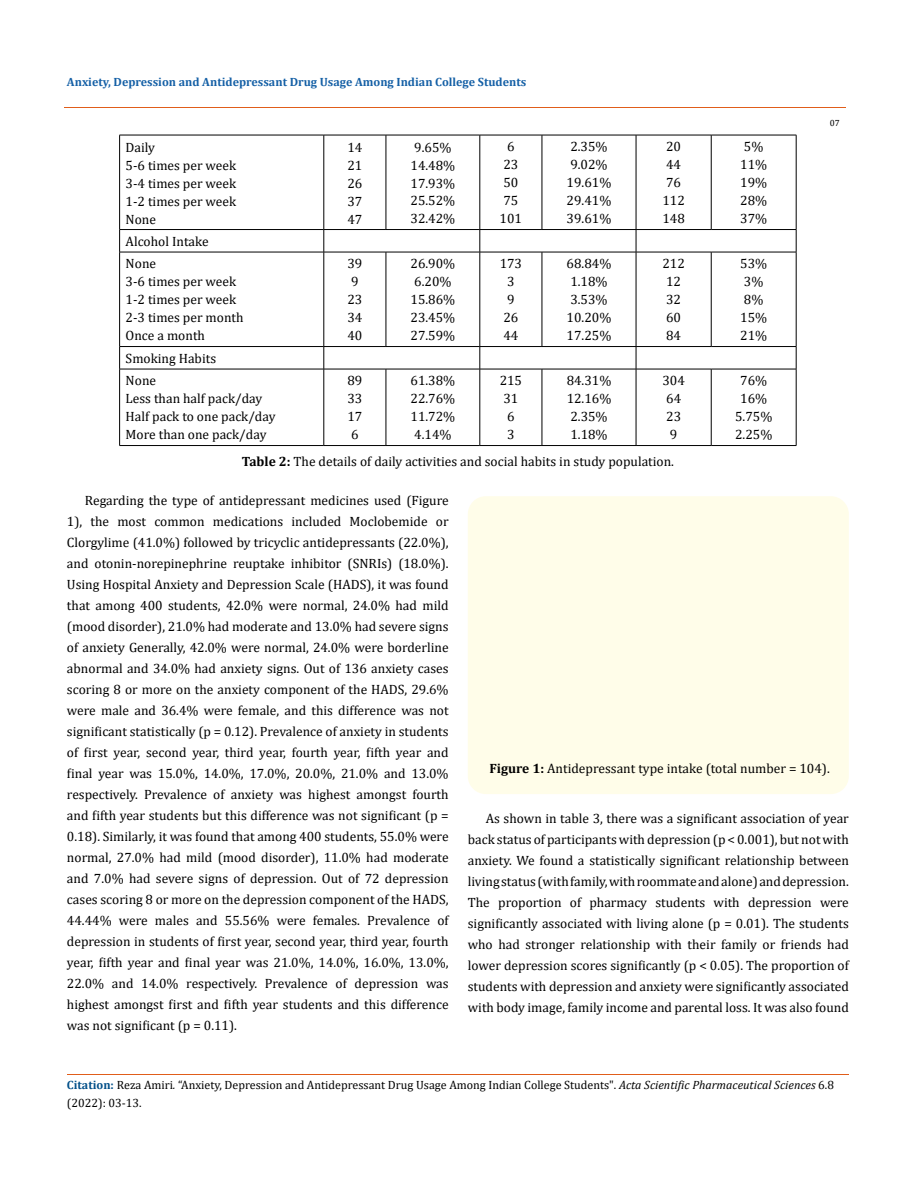
<style>
.page{position:relative;width:917px;height:1188px;background:#fff}
.page>*{position:absolute;margin:0;border:0;box-sizing:border-box;transform-origin:0 0}
.t1{font:13.5px/18px "Cambria";color:#000}
.t2{font:12px/18px "Cambria";color:#000}
.t3{font:700 12px "Cambria";color:#1560a6}
.t4{font:9px "Cambria";color:#000}
.s1{font-weight:700}
.s2{font-weight:700;color:#035089}
.s3{font-style:italic}
</style>
<div class="page">
<hr style="left:119px;top:135px;width:205px;height:1px;background:#000">
<hr style="left:119px;top:135px;width:1px;height:94px;background:#000">
<hr style="left:324px;top:135px;width:62px;height:1px;background:#000">
<hr style="left:323px;top:135px;width:1px;height:94px;background:#000">
<hr style="left:386px;top:135px;width:94px;height:1px;background:#000">
<hr style="left:385px;top:135px;width:1px;height:94px;background:#000">
<hr style="left:480px;top:135px;width:62px;height:1px;background:#000">
<hr style="left:479px;top:135px;width:1px;height:94px;background:#000">
<hr style="left:542px;top:135px;width:94px;height:1px;background:#000">
<hr style="left:541px;top:135px;width:1px;height:94px;background:#000">
<hr style="left:636px;top:135px;width:75px;height:1px;background:#000">
<hr style="left:635px;top:135px;width:1px;height:94px;background:#000">
<hr style="left:711px;top:135px;width:85px;height:1px;background:#000">
<hr style="left:711px;top:135px;width:1px;height:94px;background:#000">
<hr style="left:795px;top:135px;width:1px;height:94px;background:#000">
<hr style="left:119px;top:229px;width:205px;height:1px;background:#000">
<svg style="left:119px;top:230px;width:1px;height:22px"></svg>
<hr style="left:324px;top:229px;width:62px;height:1px;background:#000">
<svg style="left:323px;top:230px;width:1px;height:22px"></svg>
<hr style="left:386px;top:229px;width:94px;height:1px;background:#000">
<hr style="left:480px;top:229px;width:62px;height:1px;background:#000">
<svg style="left:479px;top:230px;width:1px;height:22px"></svg>
<hr style="left:542px;top:229px;width:94px;height:1px;background:#000">
<hr style="left:636px;top:229px;width:75px;height:1px;background:#000">
<svg style="left:635px;top:230px;width:1px;height:22px"></svg>
<hr style="left:711px;top:229px;width:85px;height:1px;background:#000">
<svg style="left:795px;top:230px;width:1px;height:22px"></svg>
<hr style="left:119px;top:252px;width:205px;height:1px;background:#000">
<hr style="left:119px;top:252px;width:1px;height:94px;background:#000">
<hr style="left:324px;top:252px;width:62px;height:1px;background:#000">
<hr style="left:323px;top:252px;width:1px;height:94px;background:#000">
<hr style="left:386px;top:252px;width:94px;height:1px;background:#000">
<hr style="left:385px;top:252px;width:1px;height:94px;background:#000">
<hr style="left:480px;top:252px;width:62px;height:1px;background:#000">
<hr style="left:479px;top:252px;width:1px;height:94px;background:#000">
<hr style="left:542px;top:252px;width:94px;height:1px;background:#000">
<hr style="left:541px;top:252px;width:1px;height:94px;background:#000">
<hr style="left:636px;top:252px;width:75px;height:1px;background:#000">
<hr style="left:635px;top:252px;width:1px;height:94px;background:#000">
<hr style="left:711px;top:252px;width:85px;height:1px;background:#000">
<hr style="left:711px;top:252px;width:1px;height:94px;background:#000">
<hr style="left:795px;top:252px;width:1px;height:94px;background:#000">
<hr style="left:119px;top:346px;width:205px;height:1px;background:#000">
<svg style="left:119px;top:347px;width:1px;height:22px"></svg>
<hr style="left:324px;top:346px;width:62px;height:1px;background:#000">
<svg style="left:323px;top:347px;width:1px;height:22px"></svg>
<hr style="left:386px;top:346px;width:94px;height:1px;background:#000">
<hr style="left:480px;top:346px;width:62px;height:1px;background:#000">
<svg style="left:479px;top:347px;width:1px;height:22px"></svg>
<hr style="left:542px;top:346px;width:94px;height:1px;background:#000">
<hr style="left:636px;top:346px;width:75px;height:1px;background:#000">
<svg style="left:635px;top:347px;width:1px;height:22px"></svg>
<hr style="left:711px;top:346px;width:85px;height:1px;background:#000">
<svg style="left:795px;top:347px;width:1px;height:22px"></svg>
<hr style="left:119px;top:369px;width:205px;height:1px;background:#000">
<hr style="left:119px;top:369px;width:1px;height:76px;background:#000">
<hr style="left:324px;top:369px;width:62px;height:1px;background:#000">
<hr style="left:323px;top:369px;width:1px;height:76px;background:#000">
<hr style="left:386px;top:369px;width:94px;height:1px;background:#000">
<hr style="left:385px;top:369px;width:1px;height:76px;background:#000">
<hr style="left:480px;top:369px;width:62px;height:1px;background:#000">
<hr style="left:479px;top:369px;width:1px;height:76px;background:#000">
<hr style="left:542px;top:369px;width:94px;height:1px;background:#000">
<hr style="left:541px;top:369px;width:1px;height:76px;background:#000">
<hr style="left:636px;top:369px;width:75px;height:1px;background:#000">
<hr style="left:635px;top:369px;width:1px;height:76px;background:#000">
<hr style="left:711px;top:369px;width:85px;height:1px;background:#000">
<hr style="left:711px;top:369px;width:1px;height:76px;background:#000">
<hr style="left:795px;top:369px;width:1px;height:76px;background:#000">
<hr style="left:119px;top:445px;width:205px;height:1px;background:#000">
<hr style="left:324px;top:445px;width:62px;height:1px;background:#000">
<hr style="left:386px;top:445px;width:94px;height:1px;background:#000">
<hr style="left:480px;top:445px;width:62px;height:1px;background:#000">
<hr style="left:542px;top:445px;width:94px;height:1px;background:#000">
<hr style="left:636px;top:445px;width:75px;height:1px;background:#000">
<hr style="left:711px;top:445px;width:85px;height:1px;background:#000">
<div style="left:468px;top:496px;width:380px;height:298px;background:#fffde9;border-radius:18px"></div>
<hr style="left:64px;top:108px;width:781px;height:1px;background:#e05d1a">
<hr style="left:67px;top:1074px;width:781px;height:1px;background:#e05d1a">
<p class="t3" style="left:67px;top:73px;width:461px">Anxiety, Depression and Antidepressant Drug Usage Among Indian College Students</p>
<p class="t1" style="left:126px;top:138px;width:112px">Daily<br>5-6 times per week<br>3-4 times per week<br>1-2 times per week<br>None</p>
<p class="t1" style="left:347px;top:138px;width:16px;text-align:justify">14<br>21<br>26<br>37<br>47</p>
<p class="t1" style="left:410px;top:138px;width:46px">9.65%<br>14.48%<br>17.93%<br>25.52%<br>32.42%</p>
<p class="t1" style="left:499px;top:138px;width:24px;text-align:center">6<br>23<br>50<br>75<br>101</p>
<p class="t1" style="left:566px;top:138px;width:46px">2.35%<br>9.02%<br>19.61%<br>29.41%<br>39.61%</p>
<p class="t1" style="left:662px;top:138px;width:24px">20<br>44<br>76<br>112<br>148</p>
<p class="t1" style="left:740px;top:138px;width:28px">5%<br>11%<br>19%<br>28%<br>37%</p>
<p class="t1" style="left:126px;top:230px;width:84px;line-height:22.5px">Alcohol Intake<br>None</p>
<p class="t1" style="left:126px;top:273px;width:119px">3-6 times per week<br>1-2 times per week<br>2-3 times per month<br>Once a month</p>
<p class="t1" style="left:347px;top:255px;width:16px">39<br>9<br>23<br>34<br>40</p>
<p class="t1" style="left:410px;top:255px;width:46px">26.90%<br>6.20%<br>15.86%<br>23.45%<br>27.59%</p>
<p class="t1" style="left:499px;top:255px;width:24px">173<br>3<br>9<br>26<br>44</p>
<p class="t1" style="left:566px;top:255px;width:46px">68.84%<br>1.18%<br>3.53%<br>10.20%<br>17.25%</p>
<p class="t1" style="left:662px;top:255px;width:24px">212<br>12<br>32<br>60<br>84</p>
<p class="t1" style="left:740px;top:255px;width:28px">53%<br>3%<br>8%<br>15%<br>21%</p>
<p class="t4" style="left:829px;top:118px;width:11px">07</p>
<p class="t1" style="left:126px;top:347px;width:92px;line-height:22.5px">Smoking Habits<br>None</p>
<p class="t1" style="left:126px;top:390px;width:151px">Less than half pack/day<br>Half pack to one pack/day<br>More than one pack/day</p>
<p class="t1" style="left:347px;top:372px;width:16px;text-align:justify">89<br>33<br>17<br>6</p>
<p class="t1" style="left:410px;top:372px;width:46px;text-align:justify">61.38% 22.76% 11.72% 4.14%</p>
<p class="t1" style="left:499px;top:372px;width:24px">215<br>31<br>6<br>3</p>
<p class="t1" style="left:566px;top:372px;width:46px">84.31%<br>12.16%<br>2.35%<br>1.18%</p>
<p class="t1" style="left:662px;top:372px;width:24px">304<br>64<br>23<br>9</p>
<p class="t1" style="left:735px;top:372px;width:39px;text-align:center">76%<br>16%<br>5.75%<br>2.25%</p>
<p class="t1" style="left:242px;top:453px;width:434px"><span class="s1">Table 2:</span> The details of daily activities and social habits in study population.</p>
<p class="t1" style="left:67px;top:490px;width:383px;line-height:21px;text-align:justify;text-indent:18px">Regarding the type of antidepressant medicines used (Figure 1), the most common medications included Moclobemide or Clorgylime (41.0%) followed by tricyclic antidepressants (22.0%), and otonin-norepinephrine reuptake inhibitor (SNRIs) (18.0%).<br>Using Hospital Anxiety and Depression Scale (HADS), it was found that among 400 students, 42.0% were normal, 24.0% had mild (mood disorder), 21.0% had moderate and 13.0% had severe signs of anxiety Generally, 42.0% were normal, 24.0% were borderline abnormal and 34.0% had anxiety signs. Out of 136 anxiety cases scoring 8 or more on the anxiety component of the HADS, 29.6% were male and 36.4% were female, and this difference was not significant statistically (p = 0.12). Prevalence of anxiety in students of first year, second year, third year, fourth year, fifth year and final year was 15.0%, 14.0%, 17.0%, 20.0%, 21.0% and 13.0% respectively. Prevalence of anxiety was highest amongst fourth and fifth year students but this difference was not significant (p = 0.18). Similarly, it was found that among 400 students, 55.0% were normal, 27.0% had mild (mood disorder), 11.0% had moderate and 7.0% had severe signs of depression. Out of 72 depression cases scoring 8 or more on the depression component of the HADS, 44.44% were males and 55.56% were females. Prevalence of depression in students of first year, second year, third year, fourth year, fifth year and final year was 21.0%, 14.0%, 16.0%, 13.0%, 22.0% and 14.0% respectively. Prevalence of depression was highest amongst first and fifth year students and this difference was not significant (p = 0.11).</p>
<p class="t1" style="left:489px;top:760px;width:342px"><span class="s1">Figure 1:</span> Antidepressant type intake (total number = 104).</p>
<p class="t1" style="left:468px;top:808px;width:382px;line-height:21px;text-align:justify;text-indent:18px">As shown in table 3, there was a significant association of year back status of participants with depression (p &lt; 0.001), but not with anxiety. We found a statistically significant relationship between living status (with family, with roommate and alone) and depression.<br>The proportion of pharmacy students with depression were significantly associated with living alone (p = 0.01). The students who had stronger relationship with their family or friends had lower depression scores significantly (p &lt; 0.05). The proportion of students with depression and anxiety were significantly associated with body image, family income and parental loss. It was also found</p>
<p class="t2" style="left:67px;top:1076px;width:768px"><span class="s2">Citation:</span> Reza Amiri<span class="s3">.</span> “Anxiety, Depression and Antidepressant Drug Usage Among Indian College Students". <span class="s3">Acta Scientific Pharmaceutical Sciences</span> 6.8 (2022): 03-13.</p>
</div>
